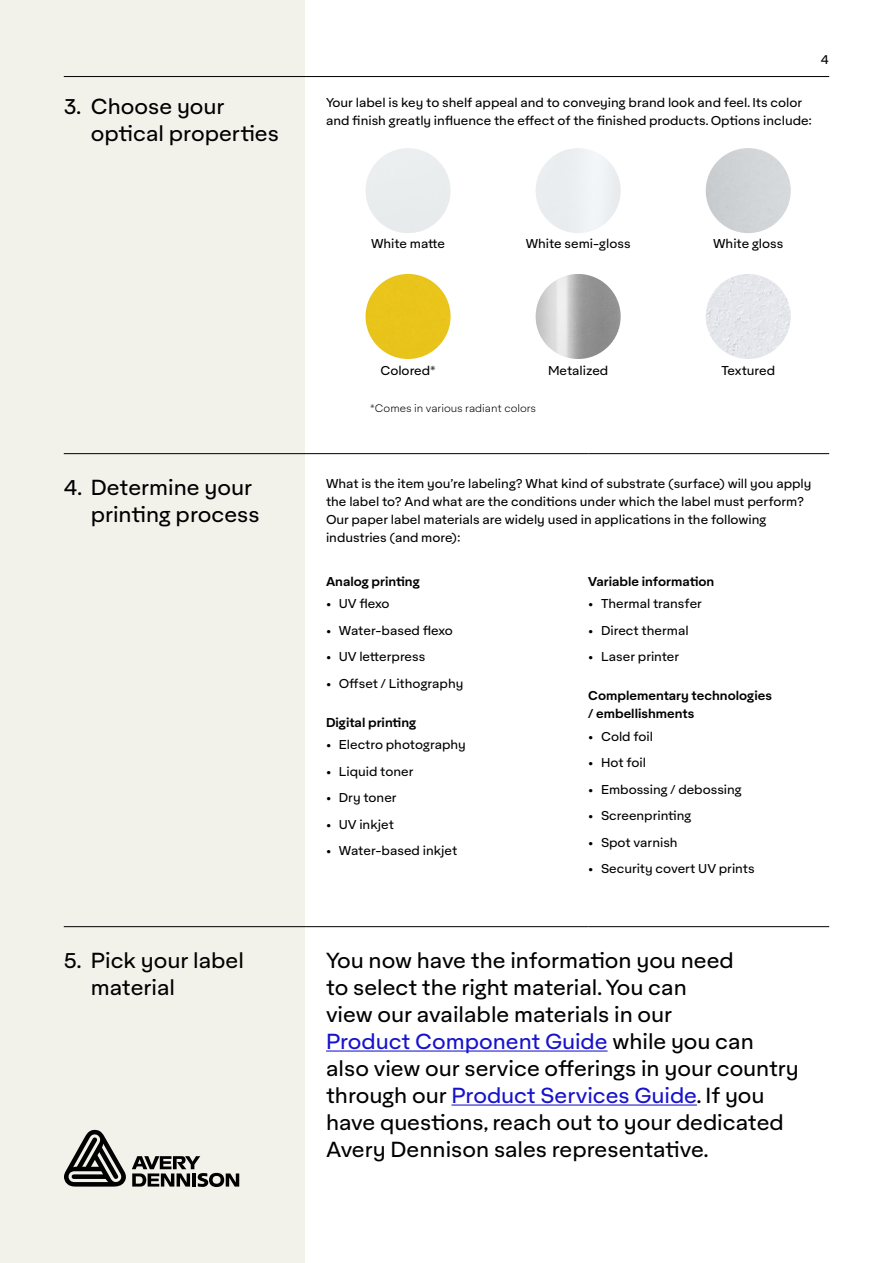
<style>
.page{position:relative;width:893px;height:1263px;background:#fff}
.page>*{position:absolute;margin:0;border:0;box-sizing:border-box;transform-origin:0 0}
.t1{font:21px/27px "Aktifo A";color:#000}
.t2{font:12.3px/18px "Aktifo A";color:#000}
.t3{font:600 12.3px/18px "Aktifo A";color:#000}
.t4{font:300 10.5px "Aktifo A";color:#000}
.s1{color:#1712cc}
</style>
<div class="page">
<div style="left:0;top:0;width:305px;height:1263px;background:#f2f2eb"></div>
<hr style="left:64px;top:453px;width:262px;height:1px;background:#000">
<hr style="left:326px;top:453px;width:262px;height:1px;background:#000">
<hr style="left:588px;top:453px;width:241px;height:1px;background:#000">
<hr style="left:64px;top:926px;width:262px;height:1px;background:#000">
<hr style="left:326px;top:926px;width:262px;height:1px;background:#000">
<hr style="left:588px;top:926px;width:241px;height:1px;background:#000">
<div style="left:706px;top:148px;width:85px;height:85px;background:#d0d4d7;border-radius:43px"></div>
<div style="left:366px;top:274px;width:85px;height:85px;background:#e9c41b;border-radius:43px"></div>
<img style="left:536px;top:274px;width:85px;height:85px;border-radius:43px">
<img style="left:706px;top:274px;width:85px;height:85px;border-radius:43px">
<hr style="left:326px;top:1050px;width:282px;height:1px;background:#1712cc">
<hr style="left:451px;top:1104px;width:246px;height:1px;background:#1712cc">
<svg style="left:64px;top:1129px;width:62px;height:57px"></svg>
<svg style="left:132px;top:1156px;width:107px;height:31px"></svg>
<hr style="left:64px;top:76px;width:765px;height:1px;background:#000">
<p class="t2" style="left:821px;top:50px;width:10px">4</p>
<h1 class="t1" style="left:91px;top:92px;width:190px;text-indent:-27px">3. Choose your optical properties</h1>
<p class="t2" style="left:326px;top:93px;width:488px">Your label is key to shelf appeal and to conveying brand look and feel. Its color and finish greatly influence the effect of the finished products. Options include:</p>
<p class="t2" style="left:371px;top:235px;width:76px">White matte</p>
<p class="t2" style="left:526px;top:235px;width:106px">White semi-gloss</p>
<p class="t2" style="left:713px;top:235px;width:72px">White gloss</p>
<p class="t2" style="left:380px;top:361px;width:57px">Colored*</p>
<p class="t2" style="left:548px;top:361px;width:62px">Metalized</p>
<p class="t2" style="left:721px;top:361px;width:55px">Textured</p>
<p class="t4" style="left:370px;top:402px;width:167px">*Comes in various radiant colors</p>
<h1 class="t1" style="left:91px;top:473px;width:170px;text-indent:-27px">4. Determine your printing process</h1>
<p class="t2" style="left:326px;top:475px;width:487px">What is the item you’re labeling? What kind of substrate (surface) will you apply the label to? And what are the conditions under which the label must perform?<br>Our paper label materials are widely used in applications in the following industries (and more):</p>
<p class="t3" style="left:326px;top:572px;width:95px">Analog printing</p>
<p class="t2" style="left:326px;top:594px;width:65px">• UV flexo</p>
<p class="t2" style="left:326px;top:621px;width:128px">• Water-based flexo</p>
<p class="t2" style="left:326px;top:647px;width:101px">• UV letterpress</p>
<p class="t2" style="left:326px;top:674px;width:139px">• Offset / Lithography</p>
<p class="t3" style="left:326px;top:713px;width:92px">Digital printing</p>
<p class="t2" style="left:326px;top:735px;width:141px">• Electro photography</p>
<p class="t2" style="left:326px;top:762px;width:89px">• Liquid toner</p>
<p class="t2" style="left:326px;top:788px;width:72px">• Dry toner</p>
<p class="t2" style="left:326px;top:815px;width:69px">• UV inkjet</p>
<p class="t2" style="left:326px;top:841px;width:133px">• Water-based inkjet</p>
<p class="t3" style="left:588px;top:572px;width:128px">Variable information</p>
<p class="t2" style="left:588px;top:594px;width:115px">• Thermal transfer</p>
<p class="t2" style="left:588px;top:621px;width:102px">• Direct thermal</p>
<p class="t2" style="left:588px;top:647px;width:92px">• Laser printer</p>
<p class="t3" style="left:588px;top:687px;width:185px">Complementary technologies / embellishments</p>
<p class="t2" style="left:588px;top:727px;width:66px">• Cold foil</p>
<p class="t2" style="left:588px;top:753px;width:59px">• Hot foil</p>
<p class="t2" style="left:588px;top:780px;width:155px">• Embossing / debossing</p>
<p class="t2" style="left:588px;top:806px;width:105px">• Screenprinting</p>
<p class="t2" style="left:588px;top:833px;width:91px">• Spot varnish</p>
<p class="t2" style="left:588px;top:859px;width:168px">• Security covert UV prints</p>
<h1 class="t1" style="left:91px;top:946px;width:155px;text-indent:-27px">5. Pick your label material</h1>
<p class="t1" style="left:326px;top:946px;width:474px">You now have the information you need<br>to select the right material. You can<br>view our available materials in our<br><span class="s1">Product Component Guide</span> while you can also view our service offerings in your country through our <span class="s1">Product Services Guide</span>. If you have questions, reach out to your dedicated Avery Dennison sales representative.</p>
</div>
